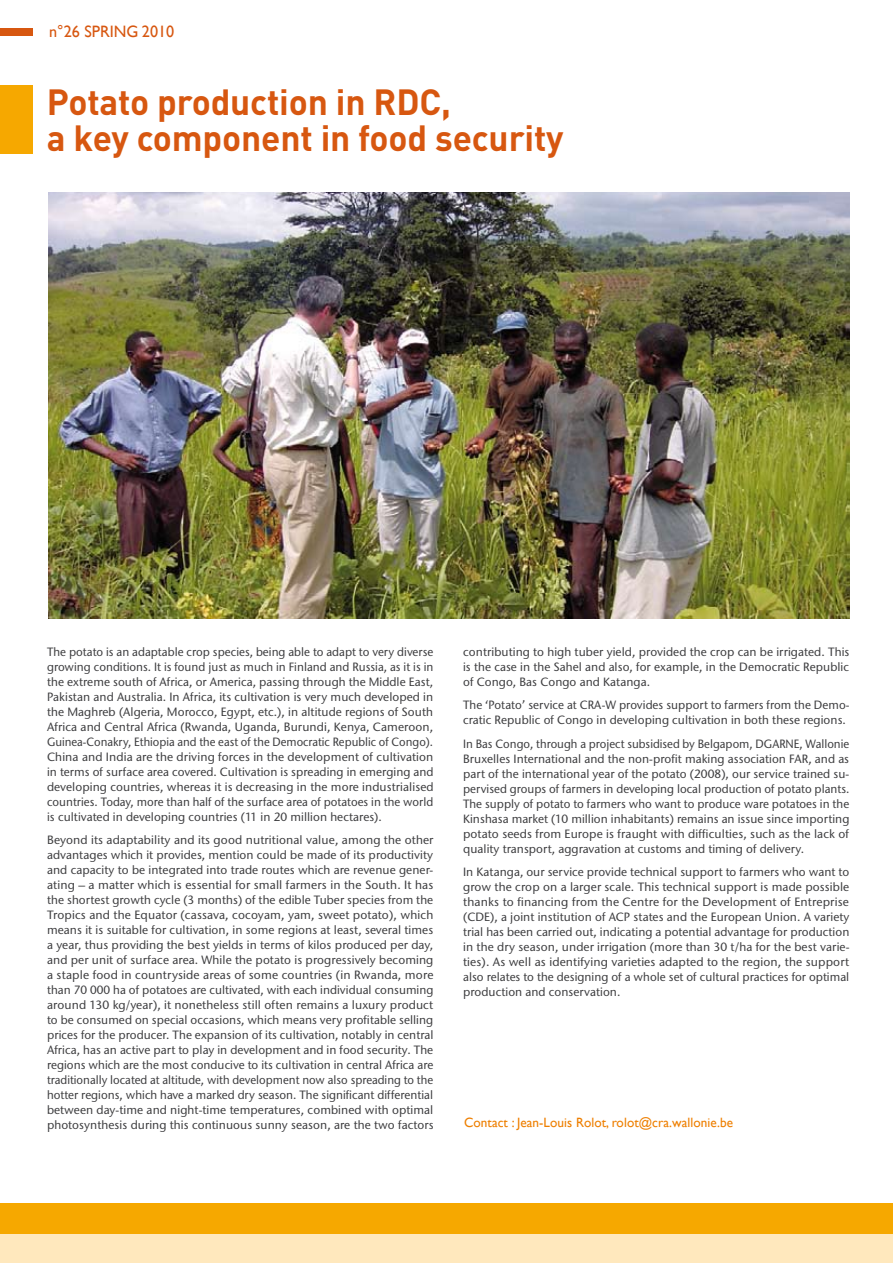
<style>
.page{position:relative;width:893px;height:1263px;background:#fff}
.page>*{position:absolute;margin:0;border:0;box-sizing:border-box;transform-origin:0 0}
.t1{font:700 36px/36px "DIN";letter-spacing:-.005em;color:#d75710}
.t2{font:16.5px "Gill Sans";color:#d75710}
.t3{font:13.5px "Gill Sans";letter-spacing:.005em;color:#ee7f00}
.t4{font:500 12px/15px "ITC Stone Sans";letter-spacing:.005em;color:#3e3e40;text-align:justify}
.t5{font:500 12px/15px "ITC Stone Sans";letter-spacing:.005em;color:#3e3e40;text-align:justify;scale:.96 1}
.t6{font:500 12px/15px "ITC Stone Sans";letter-spacing:.005em;color:#3e3e40;text-align:justify;scale:.94 1}
</style>
<div class="page">
<div style="left:0;top:1206px;width:893px;height:57px;background:#ffe8bd"></div>
<div style="left:0;top:1203px;width:893px;height:31px;background:#f6a800"></div>
<img style="left:48px;top:193px;width:801px;height:425px">
<div style="left:0;top:85px;width:32px;height:69px;background:#f6a800"></div>
<div style="left:0;top:28px;width:33px;height:8px;background:#d75710"></div>
<h2 class="t2" style="left:49px;top:22px;width:127px">n°26 SPRING 2010</h2>
<h1 class="t1" style="left:47px;top:83px;width:518px">Potato production in RDC,<br>a key component in food security</h1>
<p class="t5" style="left:47px;top:644px;width:404px">The potato is an adaptable crop species, being able to adapt to very diverse growing conditions. It is found just as much in Finland and Russia, as it is in the extreme south of Africa, or America, passing through the Middle East, Pakistan and Australia. In Africa, its cultivation is very much developed in the Maghreb (Algeria, Morocco, Egypt, etc.), in altitude regions of South Africa and Central Africa (Rwanda, Uganda, Burundi, Kenya, Cameroon, Guinea-Conakry, Ethiopia and the east of the Democratic Republic of Congo).<br>China and India are the driving forces in the development of cultivation in terms of surface area covered. Cultivation is spreading in emerging and developing countries, whereas it is decreasing in the more industrialised countries. Today, more than half of the surface area of potatoes in the world is cultivated in developing countries (11 in 20 million hectares).</p>
<p class="t4" style="left:47px;top:832px;width:388px">Beyond its adaptability and its good nutritional value, among the other advantages which it provides, mention could be made of its productivity and capacity to be integrated into trade routes which are revenue gener&shy;ating – a matter which is essential for small farmers in the South. It has the shortest growth cycle (3 months) of the edible Tuber species from the Tropics and the Equator (cassava, cocoyam, yam, sweet potato), which means it is suitable for cultivation, in some regions at least, several times a year, thus providing the best yields in terms of kilos produced per day, and per unit of surface area. While the potato is progressively becoming a staple food in countryside areas of some countries (in Rwanda, more than 70 000 ha of potatoes are cultivated, with each individual consuming around 130 kg/year), it nonetheless still often remains a luxury product to be consumed on special occasions, which means very profitable selling prices for the producer. The expansion of its cultivation, notably in central Africa, has an active part to play in development and in food security. The regions which are the most conducive to its cultivation in central Africa are traditionally located at altitude, with development now also spreading to the hotter regions, which have a marked dry season. The significant differential between day-time and night-time temperatures, combined with optimal photosynthesis during this continuous sunny season, are the two factors</p>
<p class="t4" style="left:463px;top:644px;width:388px">contributing to high tuber yield, provided the crop can be irrigated. This is the case in the Sahel and also, for example, in the Democratic Republic of Congo, Bas Congo and Katanga.</p>
<p class="t4" style="left:463px;top:697px;width:388px">The ‘Potato’ service at CRA-W provides support to farmers from the Demo&shy;cratic Republic of Congo in developing cultivation in both these regions.</p>
<p class="t6" style="left:463px;top:736px;width:413px">In Bas Congo, through a project subsidised by Belgapom, DGARNE, Wallonie Bruxelles International and the non-profit making association FAR, and as part of the international year of the potato (2008), our service trained su&shy;pervised groups of farmers in developing local production of potato plants.<br>The supply of potato to farmers who want to produce ware potatoes in the Kinshasa market (10 million inhabitants) remains an issue since importing potato seeds from Europe is fraught with difficulties, such as the lack of quality transport, aggravation at customs and timing of delivery.</p>
<p class="t4" style="left:463px;top:864px;width:388px">In Katanga, our service provide technical support to farmers who want to grow the crop on a larger scale. This technical support is made possible thanks to financing from the Centre for the Development of Entreprise (CDE), a joint institution of ACP states and the European Union. A variety trial has been carried out, indicating a potential advantage for production in the dry season, under irrigation (more than 30 t/ha for the best varie&shy;ties). As well as identifying varieties adapted to the region, the support also relates to the designing of a whole set of cultural practices for optimal production and conservation.</p>
<p class="t3" style="left:464px;top:1115px;width:271px">Contact : Jean-Louis Rolot, rolot@cra.wallonie.be</p>
</div>
